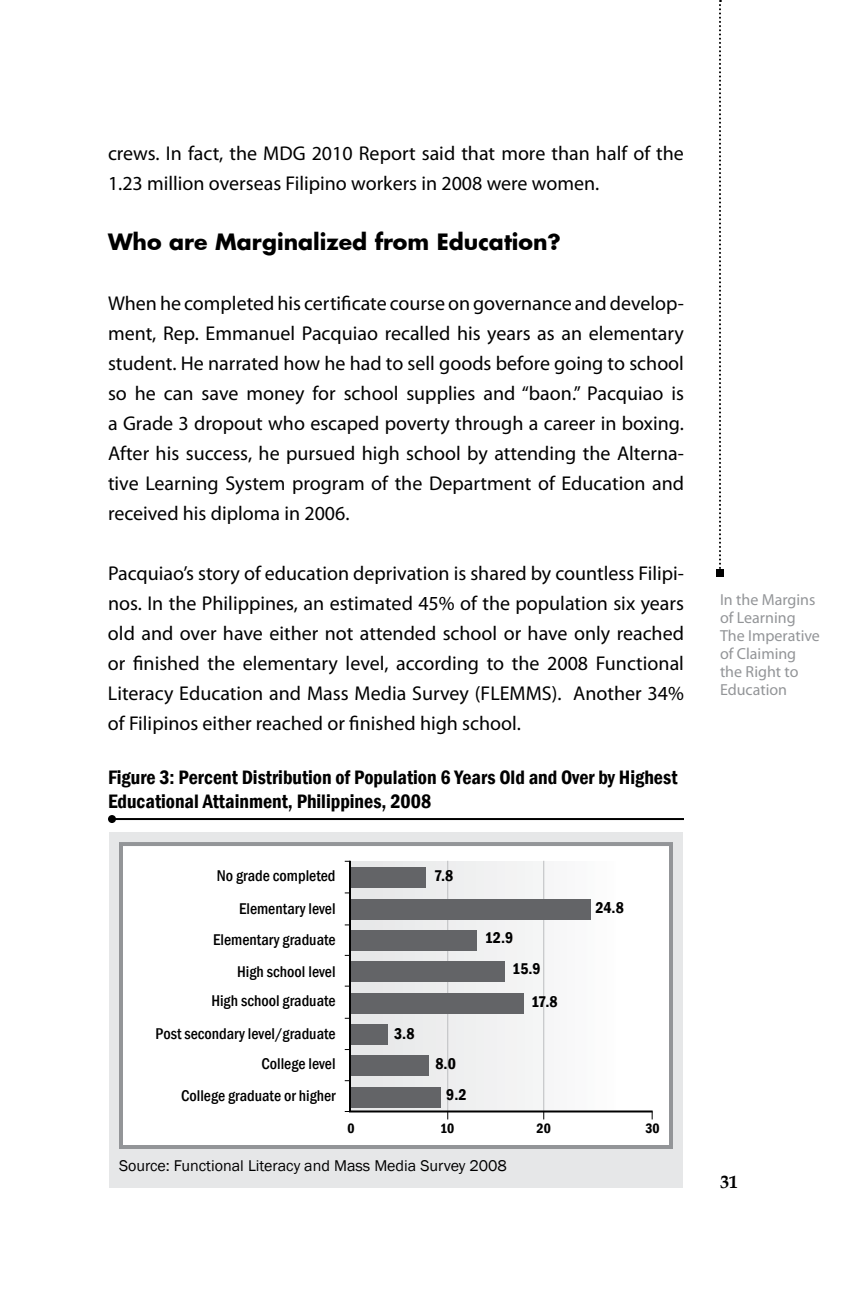
<style>
.page{position:relative;width:864px;height:1296px;background:#fff}
.page>*{position:absolute;margin:0;border:0;box-sizing:border-box;transform-origin:0 0}
.t1{font:700 22px "Futura";color:#000}
.t2{font:20px/30px "Myriad Pro";color:#000;text-align:justify}
.t3{font:600 condensed 20px/24px "Franklin Gothic";color:#000}
.t4{font:700 18px "Book Antiqua";color:#000}
.t5{font:500 condensed 16px/33.2px "Franklin Gothic";color:#000;text-align:right}
.t6{font:16px/18px "Myriad Pro";color:#939598}
.t7{font:16px "Franklin Gothic";color:#000}
.t8{font:600 condensed 16px/30.8px "Franklin Gothic";letter-spacing:-.01em;color:#000}
.t9{font:600 condensed 14px "Franklin Gothic";color:#000}
</style>
<div class="page">
<svg style="left:719px;top:0;width:2px;height:569px"></svg>
<div style="left:716px;top:569px;width:8px;height:8px;background:#000"></div>
<div style="left:109px;top:832px;width:574px;height:356px;background:#e6e7e8"></div>
<div style="left:119px;top:842px;width:554px;height:307px;background:#fff;border:4px solid #939598"></div>
<hr style="left:112px;top:818px;width:572px;height:2px;background:#000">
<div style="left:108px;top:815px;width:8px;height:8px;background:#000;border-radius:50%"></div>
<svg style="left:348px;top:860px;width:305px;height:253px"></svg>
<p class="t2" style="left:108px;top:138px;width:577px">crews. In fact, the MDG 2010 Report said that more than half of the<br>1.23 million overseas Filipino workers in 2008 were women.</p>
<p class="t1" style="left:108px;top:226px;width:454px">Who are Marginalized from Education?</p>
<p class="t2" style="left:108px;top:288px;width:578px">When he completed his certificate course on governance and develop&shy;ment, Rep. Emmanuel Pacquiao recalled his years as an elementary student. He narrated how he had to sell goods before going to school so he can save money for school supplies and “baon.” Pacquiao is a Grade 3 dropout who escaped poverty through a career in boxing.<br>After his success, he pursued high school by attending the Alterna&shy;tive Learning System program of the Department of Education and received his diploma in 2006.</p>
<p class="t2" style="left:108px;top:558px;width:578px">Pacquiao’s story of education deprivation is shared by countless Filipi&shy;nos. In the Philippines, an estimated 45% of the population six years old and over have either not attended school or have only reached or finished the elementary level, according to the 2008 Functional Literacy Education and Mass Media Survey (FLEMMS). Another 34% of Filipinos either reached or finished high school.</p>
<p class="t3" style="left:108px;top:765px;width:571px">Figure 3: Percent Distribution of Population 6 Years Old and Over by Highest<br>Educational Attainment, Philippines, 2008</p>
<p class="t5" style="left:217px;top:859px;width:120px">No grade completed<br>Elementary level</p>
<p class="t5" style="left:213px;top:923px;width:124px">Elementary graduate<br>High school level</p>
<p class="t5" style="left:156px;top:984px;width:181px;line-height:32.6px">High school graduate<br>Post secondary level/graduate</p>
<p class="t5" style="left:181px;top:1048px;width:156px;line-height:32px">College level<br>College graduate or higher</p>
<p class="t8" style="left:394px;top:1018px;width:22px">3.8</p>
<p class="t8" style="left:434px;top:860px;width:21px">7.8</p>
<p class="t8" style="left:512px;top:922px;width:30px;text-indent:-28px">12.9<br>15.9</p>
<p class="t8" style="left:531px;top:986px;width:28px">17.8</p>
<p class="t8" style="left:446px;top:1048px;width:22px;text-indent:-11px">8.0<br>9.2</p>
<p class="t8" style="left:595px;top:892px;width:30px">24.8</p>
<p class="t9" style="left:348px;top:1119px;width:9px">0</p>
<p class="t9" style="left:440px;top:1119px;width:16px">10</p>
<p class="t9" style="left:537px;top:1119px;width:16px">20</p>
<p class="t9" style="left:646px;top:1119px;width:16px">30</p>
<p class="t7" style="left:119px;top:1156px;width:389px">Source: Functional Literacy and Mass Media Survey 2008</p>
<p class="t6" style="left:720px;top:590px;width:101px">In the Margins of Learning<br>The Imperative of Claiming the Right to<br>Education</p>
<p class="t4" style="left:720px;top:1169px;width:19px">31</p>
</div>
